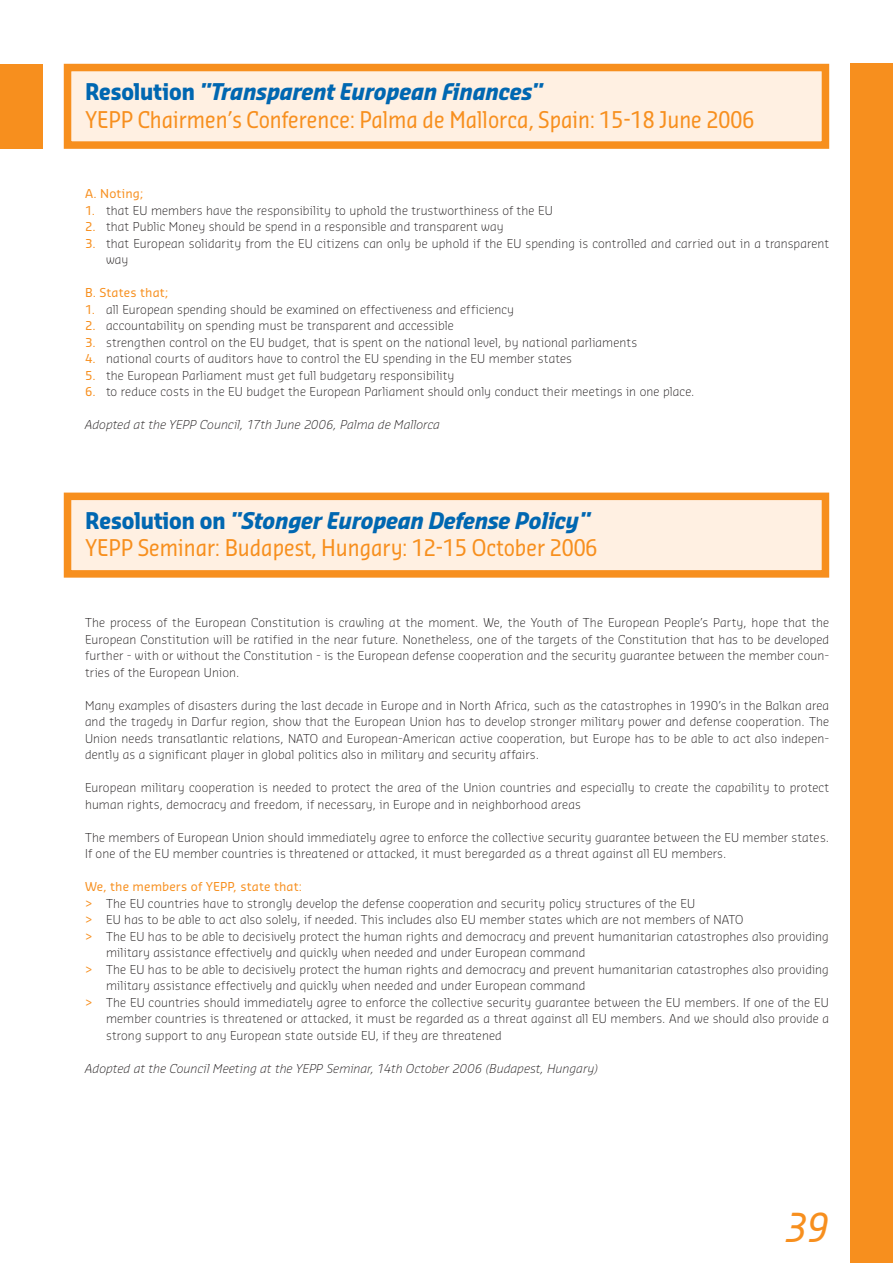
<style>
.page{position:relative;width:893px;height:1263px;background:#fff}
.page>*{position:absolute;margin:0;border:0;box-sizing:border-box;transform-origin:0 0}
.t1{font:italic 39px "Sansa Con";color:#f78f1e}
.t2{font:22.5px/27.6px "Sansa Con";color:#f78f1e}
.t3{font:300 12px/16.5px "Sansa";letter-spacing:.015em;color:#231f20}
.t4{font:italic 300 12px "Sansa";letter-spacing:.005em;color:#231f20}
.t5{font:12px "Sansa";letter-spacing:.015em;color:#f78f1e}
.s1{font-weight:700;color:#0067b1}
.s2{font-weight:700;font-style:italic;color:#0067b1}
.s3{font-weight:400;color:#f78f1e}
</style>
<div class="page">
<div style="left:68px;top:68px;width:757px;height:77px;background:#fff0e2"></div>
<div style="left:64px;top:64px;width:765px;height:85px;border:8px solid #f78f1e"></div>
<div style="left:850px;top:64px;width:43px;height:1199px;background:#f78f1e"></div>
<div style="left:0;top:64px;width:43px;height:84px;background:#f78f1e"></div>
<div style="left:68px;top:496px;width:757px;height:78px;background:#fff0e2"></div>
<div style="left:64px;top:493px;width:765px;height:85px;border:8px solid #f78f1e"></div>
<h2 class="t2" style="left:85px;top:80px;width:671px"><span class="s1">Resolution</span> <span class="s2">"Transparent European Finances"<br></span>YEPP Chairmen’s Conference: Palma de Mallorca, Spain: 15-18 June 2006</h2>
<p class="t5" style="left:85px;top:189px;width:60px">A. Noting;</p>
<p class="t3" style="left:85px;top:203px;width:469px"><span class="s3">1.</span> that EU members have the responsibility to uphold the trustworthiness of the EU</p>
<p class="t3" style="left:85px;top:219px;width:420px"><span class="s3">2.</span> that Public Money should be spend in a responsible and transparent way</p>
<p class="t3" style="left:106px;top:236px;width:725px;text-indent:-21px"><span class="s3">3.</span> that European solidarity from the EU citizens can only be uphold if the EU spending is controlled and carried out in a transparent way</p>
<p class="t5" style="left:85px;top:288px;width:85px">B. States that;</p>
<p class="t3" style="left:85px;top:302px;width:431px"><span class="s3">1.</span> all European spending should be examined on effectiveness and efficiency</p>
<p class="t3" style="left:85px;top:318px;width:370px"><span class="s3">2.</span> accountability on spending must be transparent and accessible</p>
<p class="t3" style="left:85px;top:335px;width:554px"><span class="s3">3.</span> strengthen control on the EU budget, that is spent on the national level, by national parliaments</p>
<p class="t3" style="left:85px;top:351px;width:489px"><span class="s3">4.</span> national courts of auditors have to control the EU spending in the EU member states</p>
<p class="t3" style="left:85px;top:368px;width:371px"><span class="s3">5.</span> the European Parliament must get full budgetary responsibility</p>
<p class="t3" style="left:85px;top:384px;width:611px"><span class="s3">6.</span> to reduce costs in the EU budget the European Parliament should only conduct their meetings in one place.</p>
<p class="t4" style="left:85px;top:420px;width:356px">Adopted at the YEPP Council, 17th June 2006, Palma de Mallorca</p>
<h2 class="t2" style="left:85px;top:509px;width:514px"><span class="s1">Resolution on</span> <span class="s2">"Stonger European Defense Policy"<br></span>YEPP Seminar: Budapest, Hungary: 12-15 October 2006</h2>
<p class="t3" style="left:85px;top:615px;width:746px;text-align:justify">The process of the European Constitution is crawling at the moment. We, the Youth of The European People’s Party, hope that the European Constitution will be ratified in the near future. Nonetheless, one of the targets of the Constitution that has to be developed further - with or without the Constitution - is the European defense cooperation and the security guarantee between the member coun&shy;tries of the European Union.</p>
<p class="t3" style="left:85px;top:698px;width:746px;text-align:justify">Many examples of disasters during the last decade in Europe and in North Africa, such as the catastrophes in 1990’s in the Balkan area and the tragedy in Darfur region, show that the European Union has to develop stronger military power and defense cooperation. The Union needs transatlantic relations, NATO and European-American active cooperation, but Europe has to be able to act also indepen&shy;dently as a significant player in global politics also in military and security affairs.</p>
<p class="t3" style="left:85px;top:780px;width:746px">European military cooperation is needed to protect the area of the Union countries and especially to create the capability to protect human rights, democracy and freedom, if necessary, in Europe and in neighborhood areas</p>
<p class="t3" style="left:85px;top:830px;width:746px">The members of European Union should immediately agree to enforce the collective security guarantee between the EU member states.<br>If one of the EU member countries is threatened or attacked, it must beregarded as a threat against all EU members.</p>
<p class="t5" style="left:85px;top:882px;width:219px">We, the members of YEPP, state that:</p>
<p class="t3" style="left:85px;top:896px;width:612px"><span class="s3">&gt;</span> The EU countries have to strongly develop the defense cooperation and security policy structures of the EU</p>
<p class="t3" style="left:85px;top:912px;width:660px"><span class="s3">&gt;</span> EU has to be able to act also solely, if needed. This includes also EU member states which are not members of NATO</p>
<p class="t3" style="left:85px;top:929px;width:745px"><span class="s3">&gt;</span> The EU has to be able to decisively protect the human rights and democracy and prevent humanitarian catastrophes also providing</p>
<p class="t3" style="left:106px;top:945px;width:481px">military assistance effectively and quickly when needed and under European command</p>
<p class="t3" style="left:85px;top:962px;width:745px"><span class="s3">&gt;</span> The EU has to be able to decisively protect the human rights and democracy and prevent humanitarian catastrophes also providing</p>
<p class="t3" style="left:106px;top:978px;width:481px">military assistance effectively and quickly when needed and under European command</p>
<p class="t3" style="left:85px;top:995px;width:745px"><span class="s3">&gt;</span> The EU countries should immediately agree to enforce the collective security guarantee between the EU members. If one of the EU</p>
<p class="t3" style="left:106px;top:1011px;width:725px">member countries is threatened or attacked, it must be regarded as a threat against all EU members. And we should also provide a</p>
<p class="t3" style="left:106px;top:1028px;width:397px">strong support to any European state outside EU, if they are threatened</p>
<p class="t4" style="left:85px;top:1064px;width:514px">Adopted at the Council Meeting at the YEPP Seminar, 14th October 2006 (Budapest, Hungary)</p>
<h1 class="t1" style="left:786px;top:1213px;width:43px">39</h1>
</div>
